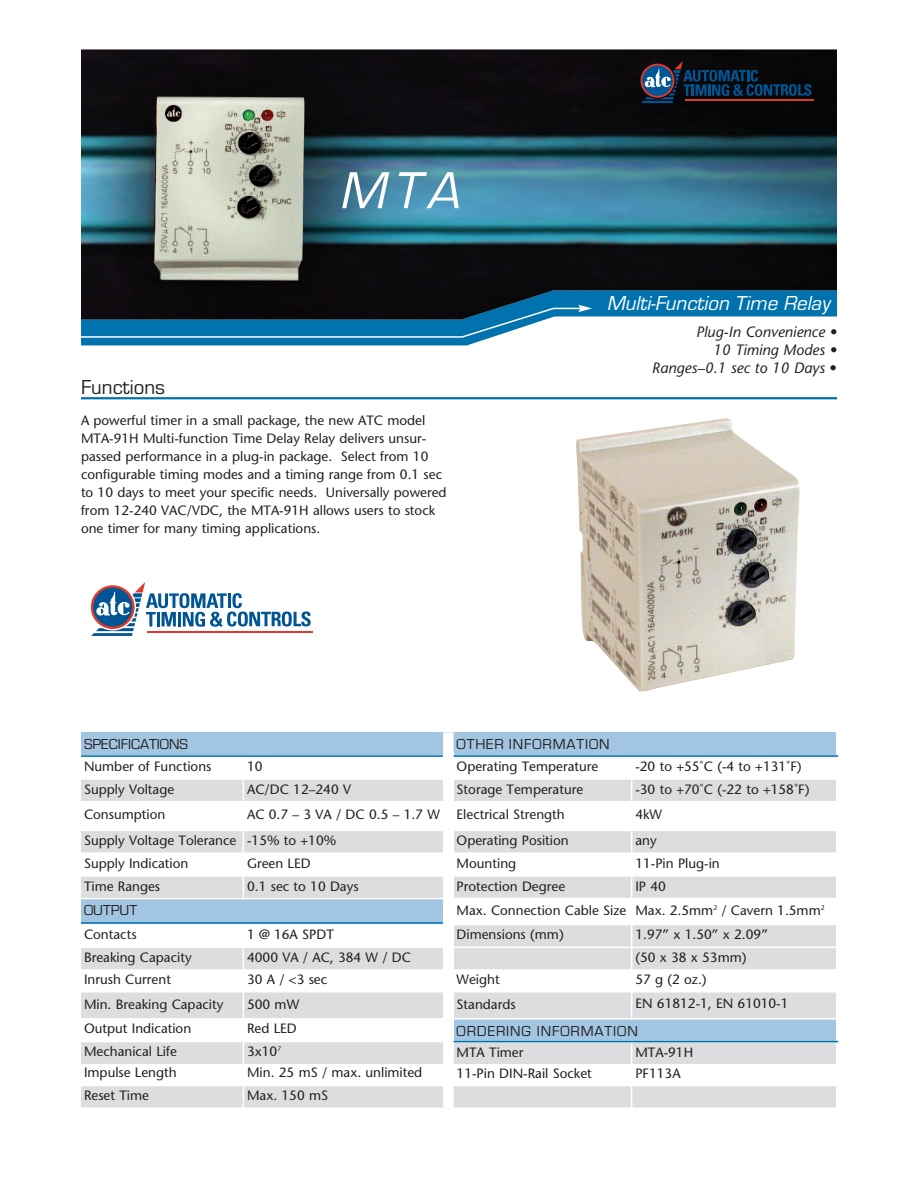
<style>
.page{position:relative;width:918px;height:1188px;background:#fff}
.page>*{position:absolute;margin:0;border:0;box-sizing:border-box;transform-origin:0 0}
.t1{font:italic 54px "Eurostile";color:#fff}
.t2{font:italic 21px "Eurostile";color:#fff}
.t3{font:21px "Eurostile";color:#231f20}
.t4{font:italic 15px/18px "ATC Oak";color:#231f20;text-align:right}
.t5{font:15px "Eurostile";letter-spacing:.06em;color:#231f20}
.t6{font:15px "Eurostile";color:#231f20}
.t7{font:13.5px/18px "ATC Oak Normal";color:#231f20}
.s1{font-family:"ATC Oak Normal";font-style:normal}
</style>
<div class="page">
<div style="left:81px;top:338px;width:408px;height:7px;background:#0073ae"></div>
<img style="left:81px;top:50px;width:756px;height:267px">
<div style="left:81px;top:732px;width:367px;height:24px;background:#a2c5e2"></div>
<div style="left:448px;top:732px;width:389px;height:24px;background:#a2c5e2"></div>
<div style="left:81px;top:779px;width:162px;height:23px;background:#dcdddf"></div>
<div style="left:243px;top:779px;width:205px;height:23px;background:#dcdddf"></div>
<div style="left:448px;top:779px;width:184px;height:23px;background:#dcdddf"></div>
<div style="left:632px;top:779px;width:205px;height:23px;background:#dcdddf"></div>
<div style="left:81px;top:830px;width:162px;height:23px;background:#dcdddf"></div>
<div style="left:243px;top:830px;width:205px;height:23px;background:#dcdddf"></div>
<div style="left:448px;top:830px;width:184px;height:23px;background:#dcdddf"></div>
<div style="left:632px;top:830px;width:205px;height:23px;background:#dcdddf"></div>
<div style="left:81px;top:876px;width:162px;height:23px;background:#dcdddf"></div>
<div style="left:243px;top:876px;width:205px;height:23px;background:#dcdddf"></div>
<div style="left:448px;top:876px;width:184px;height:23px;background:#dcdddf"></div>
<div style="left:632px;top:876px;width:205px;height:23px;background:#dcdddf"></div>
<div style="left:81px;top:899px;width:367px;height:26px;background:#a2c5e2"></div>
<div style="left:448px;top:925px;width:184px;height:22px;background:#dcdddf"></div>
<div style="left:632px;top:925px;width:205px;height:22px;background:#dcdddf"></div>
<div style="left:81px;top:947px;width:162px;height:23px;background:#dcdddf"></div>
<div style="left:243px;top:947px;width:205px;height:23px;background:#dcdddf"></div>
<div style="left:448px;top:947px;width:184px;height:23px;background:#dcdddf"></div>
<div style="left:632px;top:947px;width:205px;height:23px;background:#dcdddf"></div>
<div style="left:81px;top:992px;width:162px;height:27px;background:#dcdddf"></div>
<div style="left:243px;top:992px;width:205px;height:27px;background:#dcdddf"></div>
<div style="left:448px;top:992px;width:184px;height:27px;background:#dcdddf"></div>
<div style="left:632px;top:992px;width:205px;height:27px;background:#dcdddf"></div>
<div style="left:448px;top:1019px;width:389px;height:23px;background:#a2c5e2"></div>
<div style="left:81px;top:1042px;width:162px;height:22px;background:#dcdddf"></div>
<div style="left:243px;top:1042px;width:205px;height:22px;background:#dcdddf"></div>
<div style="left:448px;top:1042px;width:184px;height:22px;background:#dcdddf"></div>
<div style="left:632px;top:1042px;width:205px;height:22px;background:#dcdddf"></div>
<div style="left:81px;top:1086px;width:162px;height:23px;background:#dcdddf"></div>
<div style="left:243px;top:1086px;width:205px;height:23px;background:#dcdddf"></div>
<div style="left:448px;top:1086px;width:184px;height:23px;background:#dcdddf"></div>
<div style="left:632px;top:1086px;width:205px;height:23px;background:#dcdddf"></div>
<hr style="left:243px;top:756px;width:1px;height:143px;background:#fff">
<hr style="left:243px;top:924px;width:1px;height:185px;background:#fff">
<div style="left:443px;top:732px;width:11px;height:377px;background:#fff"></div>
<hr style="left:631px;top:756px;width:1px;height:264px;background:#fff">
<hr style="left:631px;top:1041px;width:1px;height:68px;background:#fff">
<hr style="left:836px;top:732px;width:1px;height:377px;background:#fff">
<hr style="left:81px;top:778px;width:756px;height:2px;background:#fff">
<hr style="left:81px;top:801px;width:756px;height:1px;background:#fff">
<hr style="left:81px;top:830px;width:756px;height:1px;background:#fff">
<hr style="left:81px;top:852px;width:756px;height:2px;background:#fff">
<hr style="left:81px;top:875px;width:756px;height:2px;background:#fff">
<hr style="left:81px;top:898px;width:756px;height:1px;background:#fff">
<hr style="left:81px;top:924px;width:756px;height:1px;background:#fff">
<hr style="left:81px;top:947px;width:756px;height:1px;background:#fff">
<hr style="left:81px;top:969px;width:756px;height:2px;background:#fff">
<hr style="left:81px;top:991px;width:756px;height:2px;background:#fff">
<hr style="left:81px;top:1018px;width:756px;height:2px;background:#fff">
<hr style="left:81px;top:1107px;width:756px;height:2px;background:#fff">
<svg style="left:81px;top:305px;width:511px;height:33px;background:#276180"></svg>
<img style="left:576px;top:418px;width:224px;height:274px">
<svg style="left:640px;top:61px;width:172px;height:42px;background:#162537"></svg>
<hr style="left:685px;top:99px;width:128px;height:1px;background:#e1392a">
<svg style="left:91px;top:582px;width:220px;height:54px"></svg>
<hr style="left:148px;top:631px;width:165px;height:2px;background:#e1392a">
<hr style="left:81px;top:397px;width:756px;height:2px;background:#0073ae">
<hr style="left:454px;top:755px;width:384px;height:2px;background:#0073ae">
<hr style="left:454px;top:1041px;width:384px;height:1px;background:#0073ae">
<hr style="left:81px;top:922px;width:362px;height:2px;background:#0073ae">
<hr style="left:81px;top:755px;width:362px;height:2px;background:#0073ae">
<h2 class="t3" style="left:81px;top:374px;width:86px">Functions</h2>
<h1 class="t1" style="left:339px;top:158px;width:135px">MTA</h1>
<p class="t7" style="left:81px;top:412px;width:367px">A powerful timer in a small package, the new ATC model MTA-91H Multi-function Time Delay Relay delivers unsur&shy;passed performance in a plug-in package. Select from 10 configurable timing modes and a timing range from 0.1 sec to 10 days to meet your specific needs. Universally powered from 12-240 VAC/VDC, the MTA-91H allows users to stock one timer for many timing applications.</p>
<h2 class="t2" style="left:607px;top:291px;width:224px">Multi-Function Time Relay</h2>
<p class="t4" style="left:652px;top:325px;width:187px">Plug-In Convenience •<br>10 Timing Modes •<br>Ranges–0.1 sec to 10 Days <span class="s1">•</span></p>
<p class="t6" style="left:84px;top:735px;width:106px">SPECIFICATIONS</p>
<p class="t5" style="left:457px;top:735px;width:155px">OTHER INFORMATION</p>
<p class="t7" style="left:84px;top:759px;width:129px">Number of Functions</p>
<p class="t7" style="left:247px;top:759px;width:17px">10</p>
<p class="t7" style="left:457px;top:759px;width:143px">Operating Temperature</p>
<p class="t7" style="left:635px;top:759px;width:168px">-20 to +55˚C (-4 to +131˚F)</p>
<p class="t7" style="left:84px;top:781px;width:92px">Supply Voltage</p>
<p class="t7" style="left:247px;top:781px;width:105px">AC/DC 12–240 V</p>
<p class="t7" style="left:457px;top:781px;width:128px">Storage Temperature</p>
<p class="t7" style="left:635px;top:781px;width:176px">-30 to +70˚C (-22 to +158˚F)</p>
<p class="t7" style="left:84px;top:807px;width:83px">Consumption</p>
<p class="t7" style="left:247px;top:807px;width:319px">AC 0.7 – 3 VA / DC 0.5 – 1.7 W Electrical Strength</p>
<p class="t7" style="left:635px;top:807px;width:28px">4kW</p>
<p class="t7" style="left:84px;top:833px;width:254px">Supply Voltage Tolerance -15% to +10%</p>
<p class="t7" style="left:457px;top:833px;width:114px">Operating Position</p>
<p class="t7" style="left:635px;top:833px;width:23px">any</p>
<p class="t7" style="left:84px;top:856px;width:106px">Supply Indication</p>
<p class="t7" style="left:247px;top:856px;width:65px">Green LED</p>
<p class="t7" style="left:457px;top:856px;width:61px">Mounting</p>
<p class="t7" style="left:635px;top:856px;width:86px">11-Pin Plug-in</p>
<p class="t7" style="left:84px;top:878px;width:78px">Time Ranges</p>
<p class="t7" style="left:247px;top:878px;width:113px">0.1 sec to 10 Days</p>
<p class="t7" style="left:457px;top:878px;width:110px">Protection Degree</p>
<p class="t7" style="left:635px;top:878px;width:32px">IP 40</p>
<p class="t5" style="left:84px;top:901px;width:55px">OUTPUT</p>
<p class="t7" style="left:457px;top:903px;width:370px">Max. Connection Cable Size Max. 2.5mm<sup>2</sup> / Cavern 1.5mm<sup>2</sup></p>
<p class="t7" style="left:84px;top:927px;width:54px">Contacts</p>
<p class="t7" style="left:247px;top:927px;width:88px">1 @ 16A SPDT</p>
<p class="t7" style="left:457px;top:927px;width:109px">Dimensions (mm)</p>
<p class="t7" style="left:635px;top:927px;width:134px">1.97” x 1.50” x 2.09”</p>
<p class="t7" style="left:84px;top:950px;width:109px">Breaking Capacity</p>
<p class="t7" style="left:247px;top:950px;width:165px">4000 VA / AC, 384 W / DC</p>
<p class="t7" style="left:635px;top:950px;width:113px">(50 x 38 x 53mm)</p>
<p class="t7" style="left:84px;top:972px;width:89px">Inrush Current</p>
<p class="t7" style="left:247px;top:972px;width:82px">30 A / &lt;3 sec</p>
<p class="t7" style="left:457px;top:972px;width:45px">Weight</p>
<p class="t7" style="left:635px;top:972px;width:73px">57 g (2 oz.)</p>
<p class="t7" style="left:84px;top:996px;width:141px">Min. Breaking Capacity</p>
<p class="t7" style="left:247px;top:996px;width:54px">500 mW</p>
<p class="t7" style="left:457px;top:996px;width:61px">Standards</p>
<p class="t7" style="left:635px;top:996px;width:155px">EN 61812-1, EN 61010-1</p>
<p class="t7" style="left:84px;top:1021px;width:109px">Output Indication</p>
<p class="t7" style="left:247px;top:1021px;width:51px">Red LED</p>
<p class="t5" style="left:457px;top:1022px;width:183px">ORDERING INFORMATION</p>
<p class="t7" style="left:84px;top:1044px;width:94px">Mechanical Life</p>
<p class="t7" style="left:247px;top:1044px;width:36px">3x10<sup>7</sup></p>
<p class="t7" style="left:457px;top:1044px;width:68px">MTA Timer</p>
<p class="t7" style="left:635px;top:1044px;width:59px">MTA-91H</p>
<p class="t7" style="left:84px;top:1065px;width:94px">Impulse Length</p>
<p class="t7" style="left:247px;top:1065px;width:177px">Min. 25 mS / max. unlimited</p>
<p class="t7" style="left:457px;top:1066px;width:137px">11-Pin DIN-Rail Socket</p>
<p class="t7" style="left:635px;top:1066px;width:47px">PF113A</p>
<p class="t7" style="left:84px;top:1088px;width:67px">Reset Time</p>
<p class="t7" style="left:247px;top:1088px;width:83px">Max. 150 mS</p>
</div>
